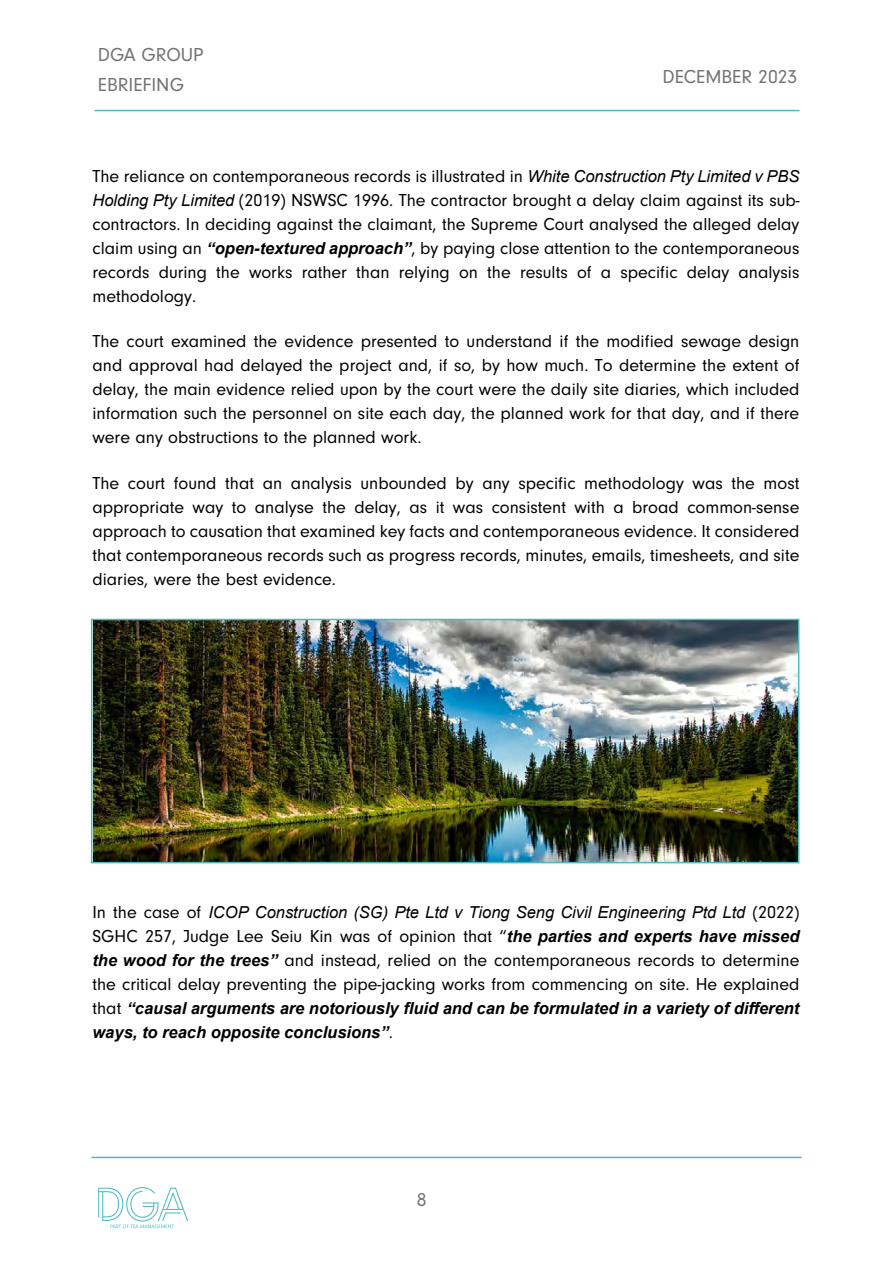
<style>
.page{position:relative;width:893px;height:1263px;background:#fff}
.page>*{position:absolute;margin:0;border:0;box-sizing:border-box;transform-origin:0 0}
.t1{font:19.5px/30px "Neuzeit Gro";color:#747373}
.t2{font:18px/24px "Neuzeit Gro";color:#000;text-align:justify}
.t3{font:italic 700 16.5px/24px "Arial";color:#000}
.t4{font:italic 16.5px "Arial";color:#000}
.s1{font-family:"Arial";font-style:italic;font-size:16.5px}
.s2{font-family:"Arial";font-weight:700;font-style:italic;font-size:16.5px}
.s3{font-family:"Neuzeit Gro";font-style:normal;font-size:18px}
.s4{font-family:"Neuzeit Gro";font-weight:400;font-style:normal;font-size:18px}
</style>
<div class="page">
<hr style="left:91px;top:1157px;width:710px;height:1px;background:#4abbbd">
<hr style="left:95px;top:110px;width:704px;height:1px;background:#4abbbd">
<svg style="left:98px;top:1187px;width:90px;height:41px"></svg>
<img style="left:94px;top:622px;width:702px;height:238px">
<div style="left:91px;top:619px;width:708px;height:244px;border:2px solid #4abbbd"></div>
<p class="t1" style="left:98px;top:40px;width:107px">DGA GROUP<br>EBRIEFING</p>
<p class="t1" style="left:662px;top:62px;width:136px">DECEMBER 2023</p>
<p class="t2" style="left:92px;top:165px;width:708px">The reliance on contemporaneous records is illustrated in <span class="s1">White Construction Pty Limited v PBS Holding Pty Limited</span> (2019) NSWSC 1996. The contractor brought a delay claim against its sub&shy;contractors. In deciding against the claimant, the Supreme Court analysed the alleged delay claim using an <span class="s2">“open-textured approach”</span>, by paying close attention to the contemporaneous records during the works rather than relying on the results of a specific delay analysis methodology.</p>
<p class="t2" style="left:92px;top:330px;width:708px">The court examined the evidence presented to understand if the modified sewage design and approval had delayed the project and, if so, by how much. To determine the extent of delay, the main evidence relied upon by the court were the daily site diaries, which included information such the personnel on site each day, the planned work for that day, and if there were any obstructions to the planned work.</p>
<p class="t2" style="left:92px;top:471px;width:708px">The court found that an analysis unbounded by any specific methodology was the most appropriate way to analyse the delay, as it was consistent with a broad common-sense approach to causation that examined key facts and contemporaneous evidence. It considered that contemporaneous records such as progress records, minutes, emails, timesheets, and site diaries, were the best evidence.</p>
<p class="t4" style="left:92px;top:901px;width:708px"><span class="s3">In the case of</span> ICOP Construction (SG) Pte Ltd v Tiong Seng Civil Engineering Ptd Ltd <span class="s3">(2022)</span></p>
<p class="t2" style="left:92px;top:924px;width:708px">SGHC 257, Judge Lee Seiu Kin was of opinion that “<span class="s2">the parties and experts have missed the wood for the trees”</span> and instead, relied on the contemporaneous records to determine the critical delay preventing the pipe-jacking works from commencing on site. He explained</p>
<p class="t3" style="left:92px;top:997px;width:708px"><span class="s4">that</span> “causal arguments are notoriously fluid and can be formulated in a variety of different ways, to reach opposite conclusions”<span class="s4">.</span></p>
<p class="t1" style="left:417px;top:1185px;width:11px">8</p>
</div>
